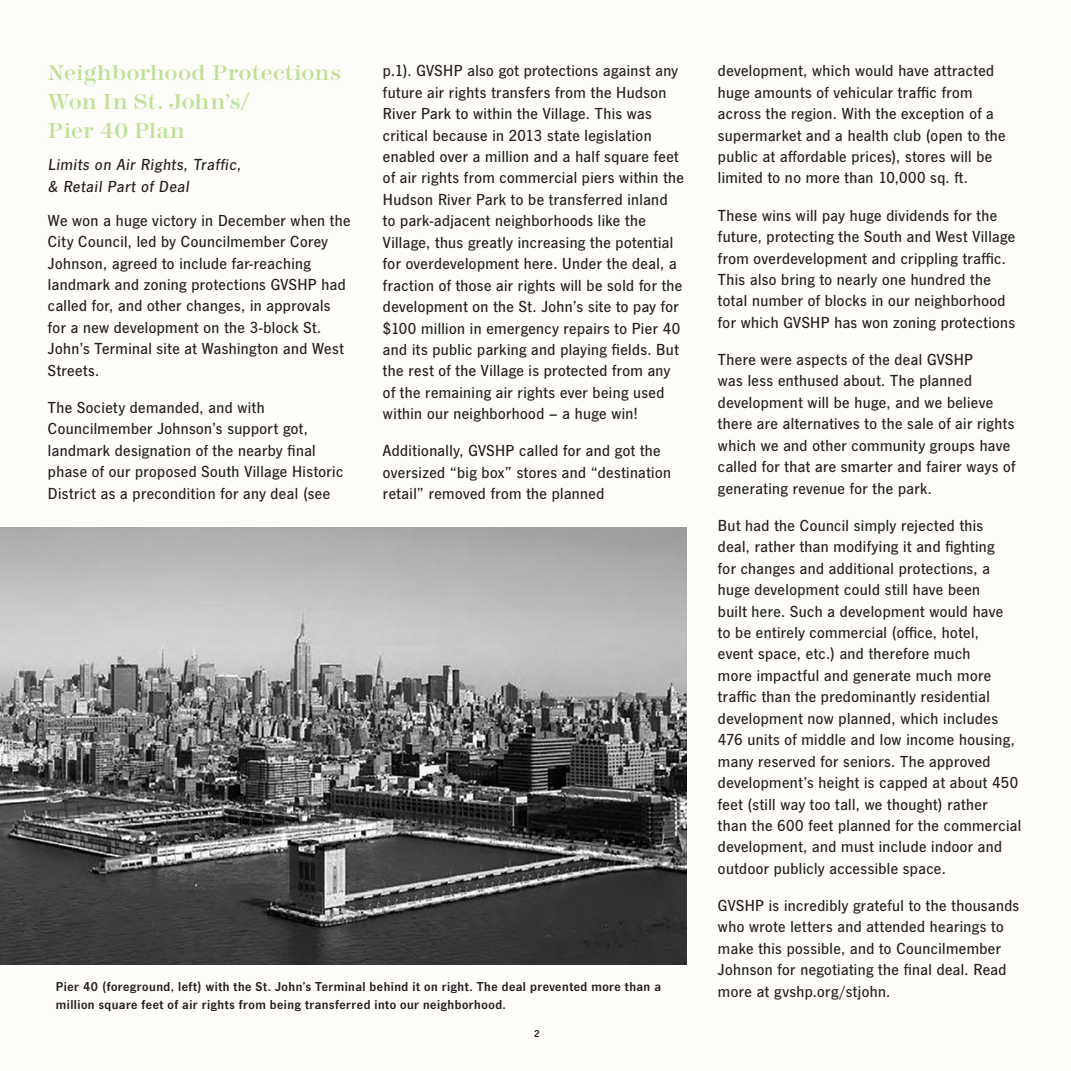
<style>
.page{position:relative;width:1071px;height:1071px;background:#fefdfa}
.page>*{position:absolute;margin:0;border:0;box-sizing:border-box;transform-origin:0 0}
.Heading{font:22.4px/29.4px "Modern 216";color:#bee196}
.t1{font:500 16.62px/21.3px "News Gothic FS";letter-spacing:.025em;color:#231f20}
.Subhead{font:italic 500 16.62px/21.3px "News Gothic FS";letter-spacing:.045em;color:#231f20}
.t2{font:600 13.47px/17.3px "News Gothic FS";letter-spacing:.04em;color:#231f20}
.t3{font:600 10.5px "News Gothic FS";color:#231f20}
</style>
<div class="page">
<img style="left:0;top:528px;width:686px;height:437px">
<p class="Heading" style="left:48px;top:58px;width:295px">Neighborhood Protections<br>Won In St. John’s/<br>Pier 40 Plan</p>
<p class="Subhead" style="left:48px;top:154px;width:195px">Limits on Air Rights, Traffic, &amp; Retail Part of Deal</p>
<p class="t1" style="left:48px;top:209px;width:304px">We won a huge victory in December when the City Council, led by Councilmember Corey Johnson, agreed to include far-reaching landmark and zoning protections GVSHP had called for, and other changes, in approvals for a new development on the 3-block St.<br>John’s Terminal site at Washington and West Streets.</p>
<p class="t1" style="left:48px;top:397px;width:297px">The Society demanded, and with Councilmember Johnson’s support got, landmark designation of the nearby final phase of our proposed South Village Historic District as a precondition for any deal (see</p>
<p class="t1" style="left:383px;top:60px;width:303px">p.1). GVSHP also got protections against any future air rights transfers from the Hudson River Park to within the Village. This was critical because in 2013 state legislation enabled over a million and a half square feet of air rights from commercial piers within the Hudson River Park to be transferred inland to park-adjacent neighborhoods like the Village, thus greatly increasing the potential for overdevelopment here. Under the deal, a fraction of those air rights will be sold for the development on the St. John’s site to pay for $100 million in emergency repairs to Pier 40 and its public parking and playing fields. But the rest of the Village is protected from any of the remaining air rights ever being used within our neighborhood – a huge win!</p>
<p class="t1" style="left:383px;top:440px;width:290px">Additionally, GVSHP called for and got the oversized “big box” stores and “destination retail” removed from the planned</p>
<p class="t2" style="left:56px;top:978px;width:607px">Pier 40 (foreground, left) with the St. John’s Terminal behind it on right. The deal prevented more than a million square feet of air rights from being transferred into our neighborhood.</p>
<p class="t3" style="left:534px;top:1027px;width:7px">2</p>
<p class="t1" style="left:718px;top:60px;width:289px">development, which would have attracted huge amounts of vehicular traffic from across the region. With the exception of a supermarket and a health club (open to the public at affordable prices), stores will be limited to no more than 10,000 sq. ft.</p>
<p class="t1" style="left:718px;top:204px;width:299px">These wins will pay huge dividends for the future, protecting the South and West Village from overdevelopment and crippling traffic.<br>This also bring to nearly one hundred the total number of blocks in our neighborhood for which GVSHP has won zoning protections</p>
<p class="t1" style="left:718px;top:349px;width:299px">There were aspects of the deal GVSHP<br>was less enthused about. The planned development will be huge, and we believe there are alternatives to the sale of air rights which we and other community groups have called for that are smarter and fairer ways of generating revenue for the park.</p>
<p class="t1" style="left:718px;top:514px;width:305px">But had the Council simply rejected this<br>deal, rather than modifying it and fighting<br>for changes and additional protections, a huge development could still have been<br>built here. Such a development would have<br>to be entirely commercial (office, hotel,<br>event space, etc.) and therefore much<br>more impactful and generate much more traffic than the predominantly residential development now planned, which includes 476 units of middle and low income housing, many reserved for seniors. The approved development’s height is capped at about 450 feet (still way too tall, we thought) rather<br>than the 600 feet planned for the commercial development, and must include indoor and outdoor publicly accessible space.</p>
<p class="t1" style="left:718px;top:895px;width:303px">GVSHP is incredibly grateful to the thousands who wrote letters and attended hearings to make this possible, and to Councilmember Johnson for negotiating the final deal. Read more at gvshp.org/stjohn.</p>
</div>
